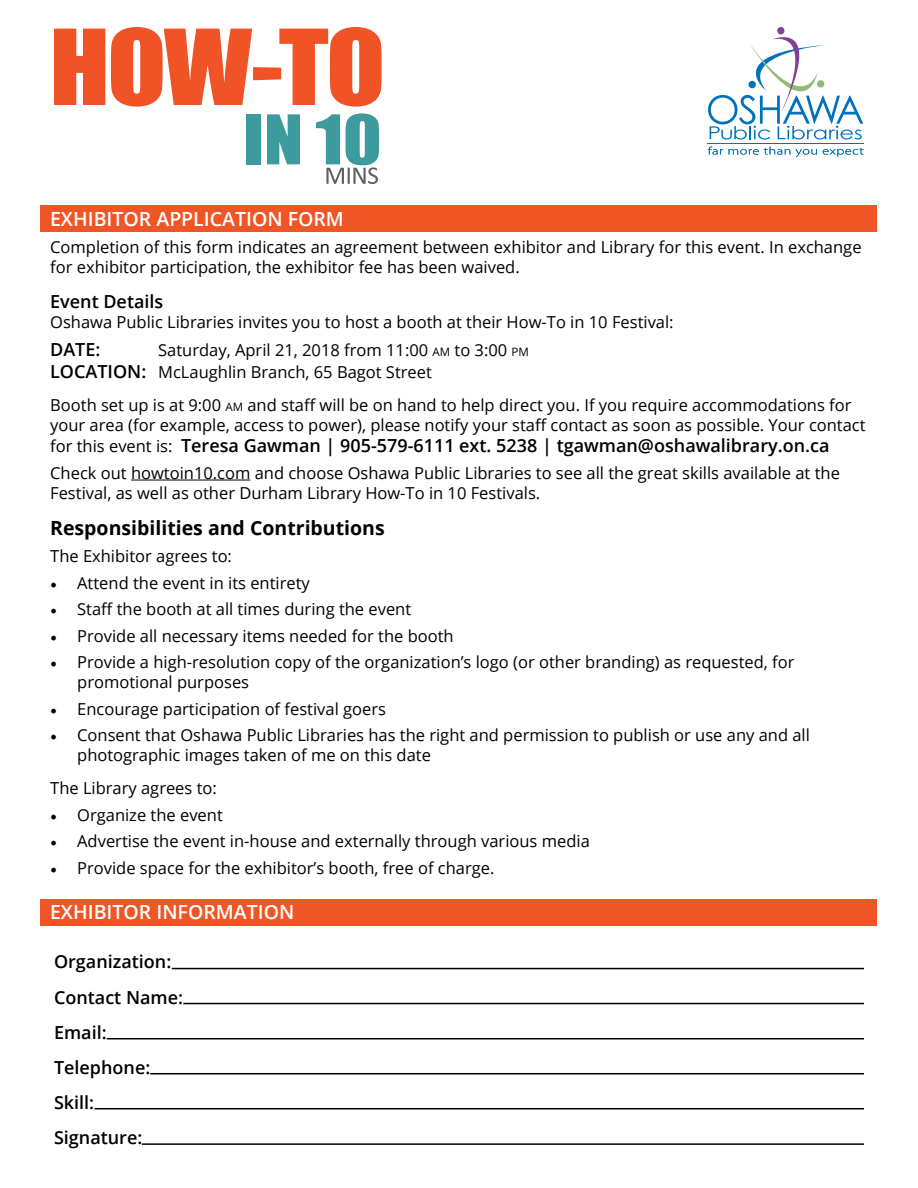
<style>
.page{position:relative;width:918px;height:1188px;background:#fff}
.page>*{position:absolute;margin:0;border:0;box-sizing:border-box;transform-origin:0 0}
.t1{font:600 19.5px "Open Sans";color:#fff}
.t2{font:700 19.5px "Open Sans";color:#000}
.t3{font:600 18px/35.1px "Open Sans";color:#000}
.t4{font:16.5px/19.8px "Open Sans";color:#000}
.s1{font-size:11.55px}
.s2{font-weight:600;font-size:18px}
.s3{font-weight:400;font-size:16.5px}
.s4{font-family:"Minion Pro";font-size:18px}
</style>
<div class="page">
<hr style="left:131px;top:480px;width:119px;height:1px;background:#000">
<div style="left:40px;top:899px;width:838px;height:27px;background:#f05625"></div>
<div style="left:40px;top:205px;width:838px;height:27px;background:#f05625"></div>
<hr style="left:172px;top:968px;width:692px;height:1px;background:#000">
<hr style="left:183px;top:1003px;width:681px;height:1px;background:#000">
<hr style="left:107px;top:1038px;width:757px;height:1px;background:#000">
<hr style="left:150px;top:1073px;width:714px;height:1px;background:#000">
<hr style="left:95px;top:1108px;width:769px;height:1px;background:#000">
<hr style="left:142px;top:1143px;width:722px;height:2px;background:#000">
<svg style="left:54px;top:29px;width:51px;height:76px;background:#f1643b"></svg>
<svg style="left:111px;top:27px;width:271px;height:80px"></svg>
<div style="left:246px;top:114px;width:15px;height:50px;background:#3d9b9d"></div>
<svg style="left:267px;top:114px;width:33px;height:50px;background:#53a6a8"></svg>
<svg style="left:316px;top:113px;width:63px;height:71px"></svg>
<svg style="left:708px;top:27px;width:155px;height:113px"></svg>
<hr style="left:707px;top:143px;width:157px;height:1px;background:#0072bc">
<svg style="left:708px;top:146px;width:109px;height:11px"></svg>
<svg style="left:823px;top:148px;width:41px;height:9px"></svg>
<p class="t1" style="left:50px;top:206px;width:295px">EXHIBITOR APPLICATION FORM</p>
<p class="t4" style="left:50px;top:237px;width:813px">Completion of this form indicates an agreement between exhibitor and Library for this event. In exchange for exhibitor participation, the exhibitor fee has been waived.</p>
<p class="t3" style="left:50px;top:283px;width:115px">Event Details</p>
<p class="t4" style="left:50px;top:311px;width:625px">Oshawa Public Libraries invites you to host a booth at their How-To in 10 Festival:</p>
<p class="t3" style="left:50px;top:331px;width:52px">DATE:</p>
<p class="t4" style="left:50px;top:339px;width:480px;line-height:21.6px;text-indent:108px">Saturday, April 21, 2018 from 11:00 <span class="s1">AM</span> to 3:00 <span class="s1">PM<br></span><span class="s2">LOCATION:</span> McLaughlin Branch, 65 Bagot Street</p>
<p class="t4" style="left:50px;top:395px;width:817px">Booth set up is at 9:00 <span class="s1">AM</span> and staff will be on hand to help direct you. If you require accommodations for your area (for example, access to power), please notify your staff contact as soon as possible. Your contact</p>
<p class="t3" style="left:50px;top:428px;width:781px"><span class="s3">for this event is:</span> Teresa Gawman | 905-579-6111 ext. 5238 | tgawman@oshawalibrary.on.ca</p>
<p class="t4" style="left:50px;top:462px;width:791px">Check out howtoin10.com and choose Oshawa Public Libraries to see all the great skills available at the<br>Festival, as well as other Durham Library How-To in 10 Festivals.</p>
<p class="t2" style="left:50px;top:515px;width:336px">Responsibilities and Contributions</p>
<p class="t4" style="left:50px;top:546px;width:183px">The Exhibitor agrees to:</p>
<p class="t4" style="left:50px;top:572px;width:261px"><span class="s4">•</span> Attend the event in its entirety</p>
<p class="t4" style="left:50px;top:599px;width:363px"><span class="s4">•</span> Staff the booth at all times during the event</p>
<p class="t4" style="left:50px;top:625px;width:405px"><span class="s4">•</span> Provide all necessary items needed for the booth</p>
<p class="t4" style="left:77px;top:652px;width:719px;text-indent:-27px"><span class="s4">•</span> Provide a high-resolution copy of the organization’s logo (or other branding) as requested, for promotional purposes</p>
<p class="t4" style="left:50px;top:698px;width:337px"><span class="s4">•</span> Encourage participation of festival goers</p>
<p class="t4" style="left:77px;top:725px;width:734px;text-indent:-27px"><span class="s4">•</span> Consent that Oshawa Public Libraries has the right and permission to publish or use any and all photographic images taken of me on this date</p>
<p class="t4" style="left:50px;top:778px;width:168px">The Library agrees to:</p>
<p class="t4" style="left:50px;top:804px;width:174px"><span class="s4">•</span> Organize the event</p>
<p class="t4" style="left:50px;top:831px;width:541px"><span class="s4">•</span> Advertise the event in-house and externally through various media</p>
<p class="t4" style="left:50px;top:858px;width:446px"><span class="s4">•</span> Provide space for the exhibitor’s booth, free of charge.</p>
<p class="t1" style="left:50px;top:899px;width:246px">EXHIBITOR INFORMATION</p>
<p class="t3" style="left:54px;top:944px;width:131px">Organization:<br>Contact Name:<br>Email:<br>Telephone:<br>Skill:<br>Signature:</p>
</div>
